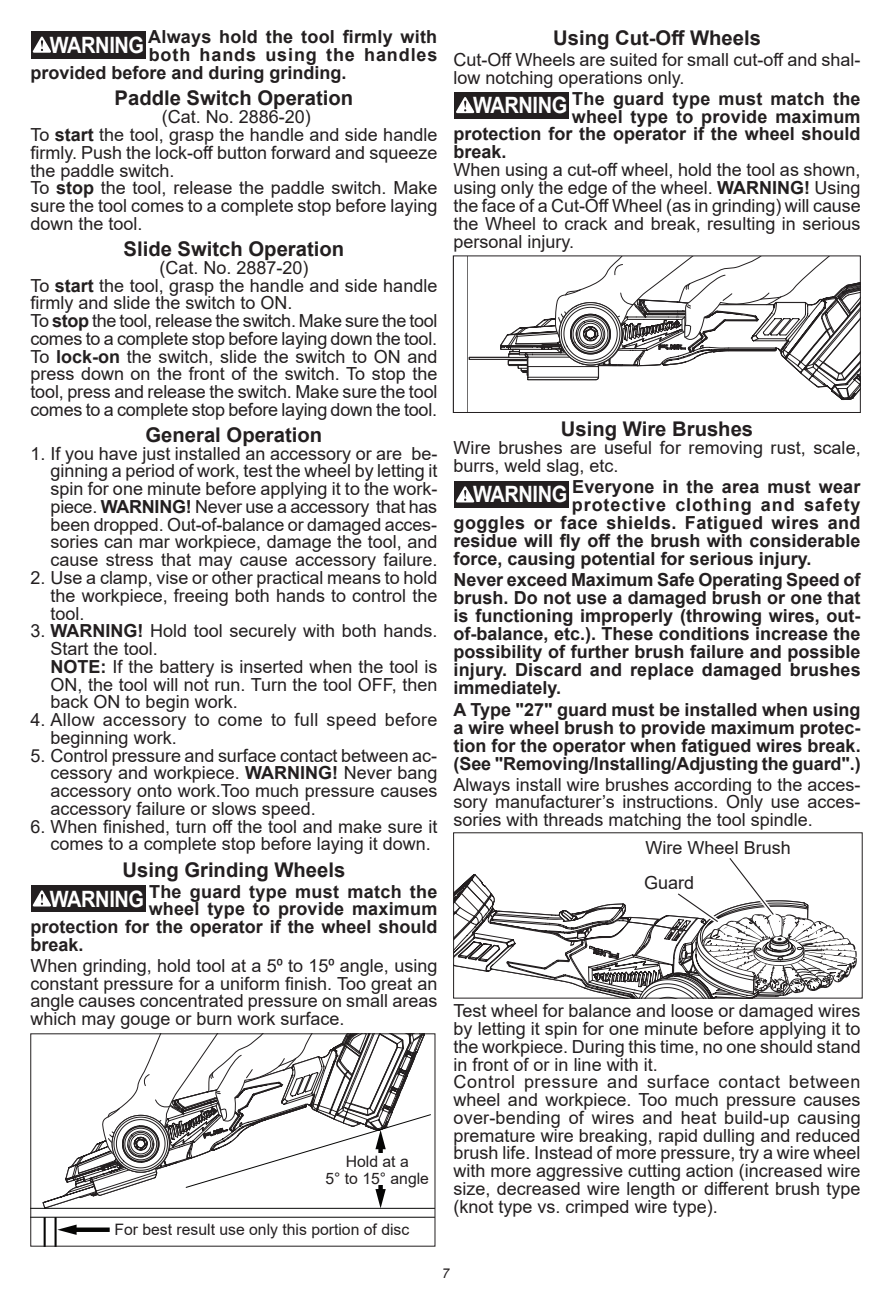
<style>
.page{position:relative;width:891px;height:1296px;background:#fff}
.page>*{position:absolute;margin:0;border:0;box-sizing:border-box;transform-origin:0 0}
.t1{font:700 20.25px "Arial";color:#231f20}
.t2{font:18px/17.8px "Arial";color:#231f20}
.t3{font:700 18px/18px "Arial";letter-spacing:.01em;color:#231f20;text-align:justify}
.t4{font:700 18px "Arial";letter-spacing:.05em;color:#231f20}
.t5{font:15.75px/17.8px "Arial";color:#231f20;text-align:center}
.t6{font:italic 13.5px "Arial";color:#231f20}
.s1{font-size:22.5px;color:#fff}
.s2{font-weight:700}
</style>
<div class="page">
<div style="left:31px;top:31px;width:114px;height:27px;background:#231f20"></div>
<svg style="left:33px;top:37px;width:18px;height:16px"></svg>
<div style="left:31px;top:885px;width:114px;height:27px;background:#231f20"></div>
<svg style="left:33px;top:890px;width:18px;height:17px"></svg>
<hr style="left:73px;top:1228px;width:37px;height:4px;background:#050504">
<svg style="left:57px;top:1225px;width:20px;height:10px"></svg>
<hr style="left:44px;top:1217px;width:2px;height:29px;background:#050504">
<hr style="left:55px;top:1217px;width:2px;height:29px;background:#050504">
<svg style="left:32px;top:1035px;width:401px;height:182px"></svg>
<div style="left:454px;top:92px;width:115px;height:27px;background:#231f20"></div>
<svg style="left:456px;top:97px;width:18px;height:16px"></svg>
<hr style="left:469px;top:357px;width:58px;height:1px;background:#231f20">
<hr style="left:469px;top:359px;width:58px;height:1px;background:#231f20">
<svg style="left:467px;top:258px;width:3px;height:153px"></svg>
<svg style="left:500px;top:258px;width:359px;height:142px"></svg>
<div style="left:453px;top:256px;width:408px;height:157px;border:1px solid #231f20"></div>
<div style="left:454px;top:481px;width:115px;height:27px;background:#231f20"></div>
<svg style="left:456px;top:486px;width:18px;height:16px"></svg>
<svg style="left:454px;top:851px;width:403px;height:147px"></svg>
<p class="t3" style="left:50px;top:28px;width:389px"><span class="s1">WARNING</span> Always hold the tool firmly with</p>
<p class="t4" style="left:149px;top:42px;width:290px">both hands using the handles</p>
<p class="t3" style="left:30px;top:64px;width:318px">provided before and during grinding.</p>
<p class="t1" style="left:115px;top:84px;width:240px">Paddle Switch Operation</p>
<p class="t2" style="left:30px;top:108px;width:409px;text-indent:131px">(Cat. No. 2886-20)<br>To <span class="s2">start</span> the tool, grasp the handle and side handle firmly. Push the lock-off button forward and squeeze the paddle switch.<br>To <span class="s2">stop</span> the tool, release the paddle switch. Make sure the tool comes to a complete stop before laying down the tool.</p>
<p class="t1" style="left:124px;top:234px;width:222px">Slide Switch Operation</p>
<p class="t2" style="left:30px;top:258px;width:409px;text-indent:129px">(Cat. No. 2887-20)<br>To <span class="s2">start</span> the tool, grasp the handle and side handle firmly and slide the switch to ON.<br>To <span class="s2">stop</span> the tool, release the switch. Make sure the tool comes to a complete stop before laying down the tool.<br>To <span class="s2">lock-on</span> the switch, slide the switch to ON and press down on the front of the switch. To stop the tool, press and release the switch. Make sure the tool comes to a complete stop before laying down the tool.</p>
<p class="t1" style="left:146px;top:420px;width:178px">General Operation</p>
<p class="t2" style="left:51px;top:444px;width:388px;text-align:justify;text-indent:-20px">1. If you have just installed an accessory or are be&shy;ginning a period of work, test the wheel by letting it spin for one minute before applying it to the work&shy;piece. <span class="s2">WARNING!</span> Never use a accessory that has been dropped. Out-of-balance or damaged acces&shy;sories can mar workpiece, damage the tool, and cause stress that may cause accessory failure.</p>
<p class="t2" style="left:51px;top:569px;width:388px;text-align:justify;text-indent:-20px">2. Use a clamp, vise or other practical means to hold the workpiece, freeing both hands to control the tool.</p>
<p class="t2" style="left:51px;top:622px;width:388px;text-indent:-20px">3. <span class="s2">WARNING!</span> Hold tool securely with both hands.<br>Start the tool.<br><span class="s2">NOTE:</span> If the battery is inserted when the tool is ON, the tool will not run. Turn the tool OFF, then back ON to begin work.</p>
<p class="t2" style="left:51px;top:711px;width:388px;text-indent:-20px">4. Allow accessory to come to full speed before beginning work.</p>
<p class="t2" style="left:51px;top:746px;width:388px;text-align:justify;text-indent:-20px">5. Control pressure and surface contact between ac&shy;cessory and workpiece. <span class="s2">WARNING!</span> Never bang accessory onto work.Too much pressure causes accessory failure or slows speed.</p>
<p class="t2" style="left:51px;top:817px;width:388px;text-indent:-20px">6. When finished, turn off the tool and make sure it comes to a complete stop before laying it down.</p>
<p class="t1" style="left:123px;top:855px;width:224px">Using Grinding Wheels</p>
<p class="t3" style="left:50px;top:882px;width:389px"><span class="s1">WARNING</span> The guard type must match the</p>
<p class="t3" style="left:149px;top:900px;width:290px">wheel type to provide maximum</p>
<p class="t3" style="left:30px;top:918px;width:409px">protection for the operator if the wheel should</p>
<p class="t3" style="left:30px;top:936px;width:55px">break.</p>
<p class="t2" style="left:30px;top:957px;width:409px;text-align:justify">When grinding, hold tool at a 5⁰ to 15⁰ angle, using constant pressure for a uniform finish. Too great an angle causes concentrated pressure on small areas which may gouge or burn work surface.</p>
<p class="t5" style="left:325px;top:1152px;width:105px">Hold at a<br>5° to 15° angle</p>
<p class="t5" style="left:114px;top:1221px;width:296px">For best result use only this portion of disc</p>
<p class="t1" style="left:553px;top:24px;width:209px">Using Cut-Off Wheels</p>
<p class="t2" style="left:454px;top:51px;width:409px">Cut-Off Wheels are suited for small cut-off and shal&shy;low notching operations only.</p>
<p class="t3" style="left:473px;top:90px;width:389px"><span class="s1">WARNING</span> The guard type must match the</p>
<p class="t3" style="left:572px;top:108px;width:290px">wheel type to provide maximum</p>
<p class="t3" style="left:454px;top:125px;width:409px">protection for the operator if the wheel should</p>
<p class="t3" style="left:454px;top:143px;width:55px">break.</p>
<p class="t2" style="left:454px;top:161px;width:409px;text-align:justify">When using a cut-off wheel, hold the tool as shown, using only the edge of the wheel. <span class="s2">WARNING!</span> Using the face of a Cut-Off Wheel (as in grinding) will cause the Wheel to crack and break, resulting in serious personal injury.</p>
<p class="t1" style="left:561px;top:415px;width:194px">Using Wire Brushes</p>
<p class="t2" style="left:454px;top:439px;width:409px">Wire brushes are useful for removing rust, scale, burrs, weld slag, etc.</p>
<p class="t3" style="left:473px;top:478px;width:389px"><span class="s1">WARNING</span> Everyone in the area must wear</p>
<p class="t4" style="left:572px;top:492px;width:290px">protective clothing and safety</p>
<p class="t3" style="left:454px;top:514px;width:409px">goggles or face shields. Fatigued wires and</p>
<p class="t3" style="left:454px;top:532px;width:409px">residue will fly off the brush with considerable</p>
<p class="t3" style="left:454px;top:550px;width:359px">force, causing potential for serious injury.</p>
<p class="t3" style="left:454px;top:571px;width:409px">Never exceed Maximum Safe Operating Speed of brush. Do not use a damaged brush or one that is functioning improperly (throwing wires, out&shy;of-balance, etc.). These conditions increase the possibility of further brush failure and possible injury. Discard and replace damaged brushes immediately.</p>
<p class="t3" style="left:454px;top:700px;width:409px">A Type "27" guard must be installed when using a wire wheel brush to provide maximum protec&shy;tion for the operator when fatigued wires break. (See "Removing/Installing/Adjusting the guard".)</p>
<p class="t2" style="left:454px;top:775px;width:409px;text-align:justify">Always install wire brushes according to the acces&shy;sory manufacturer’s instructions. Only use acces&shy;sories with threads matching the tool spindle.</p>
<p class="t2" style="left:644px;top:830px;width:148px;line-height:34.9px">Wire Wheel Brush<br>Guard</p>
<p class="t2" style="left:454px;top:1002px;width:409px">Test wheel for balance and loose or damaged wires by letting it spin for one minute before applying it to the workpiece. During this time, no one should stand in front of or in line with it.<br>Control pressure and surface contact between wheel and workpiece. Too much pressure causes over-bending of wires and heat build-up causing premature wire breaking, rapid dulling and reduced brush life. Instead of more pressure, try a wire wheel with more aggressive cutting action (increased wire size, decreased wire length or different brush type (knot type vs. crimped wire type).</p>
<p class="t6" style="left:442px;top:1265px;width:9px">7</p>
</div>
